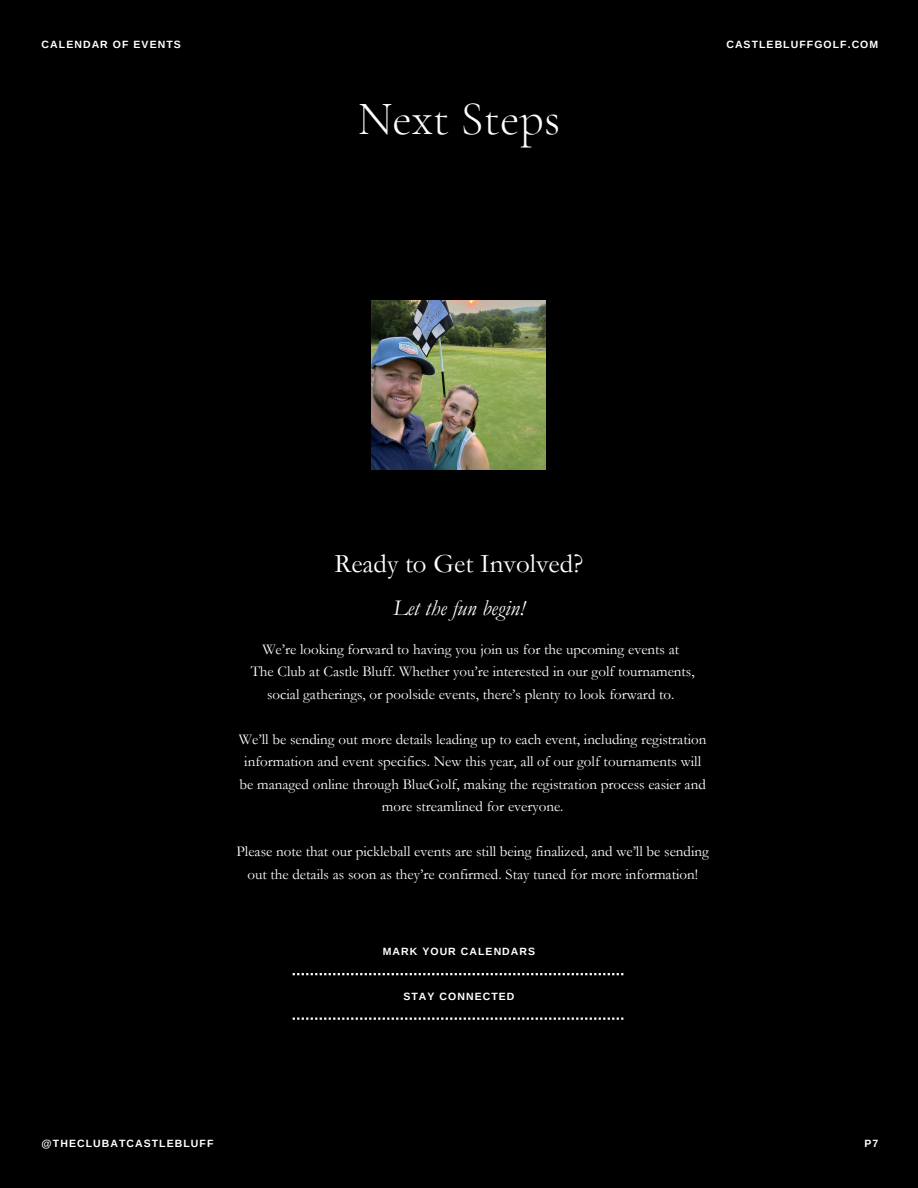
<style>
.page{position:relative;width:918px;height:1188px;background:#000}
.page>*{position:absolute;margin:0;border:0;box-sizing:border-box;transform-origin:0 0}
.t1{font:300 48px "Cormorant Garamond";color:#fff}
.t2{font:27px "Garamond";color:#fff}
.t3{font:italic 22.5px "Garamond";color:#fff}
.t4{font:15px/22.5px "Garamond";color:#fff;text-align:center}
.t5{font:700 10.5px "Arimo";letter-spacing:.1em;color:#fff}
</style>
<div class="page">
<svg style="left:293px;top:973px;width:330px;height:2px"></svg>
<svg style="left:293px;top:1018px;width:330px;height:2px"></svg>
<img style="left:372px;top:300px;width:174px;height:169px">
<p class="t5" style="left:42px;top:38px;width:141px">CALENDAR OF EVENTS</p>
<p class="t5" style="left:726px;top:38px;width:153px">CASTLEBLUFFGOLF.COM</p>
<p class="t1" style="left:358px;top:90px;width:204px">Next Steps</p>
<p class="t2" style="left:335px;top:549px;width:250px">Ready to Get Involved?</p>
<h1 class="t3" style="left:393px;top:596px;width:133px">Let the fun begin!</h1>
<h2 class="t4" style="left:251px;top:638px;width:445px">We’re looking forward to having you join us for the upcoming events at<br>The Club at Castle Bluff. Whether you’re interested in our golf tournaments, social gatherings, or poolside events, there’s plenty to look forward to.</h2>
<h3 class="t4" style="left:239px;top:728px;width:469px">We’ll be sending out more details leading up to each event, including registration information and event specifics. New this year, all of our golf tournaments will be managed online through BlueGolf, making the registration process easier and more streamlined for everyone.</h3>
<h4 class="t4" style="left:237px;top:841px;width:474px">Please note that our pickleball events are still being finalized, and we’ll be sending out the details as soon as they’re confirmed. Stay tuned for more information!</h4>
<p class="t5" style="left:42px;top:1138px;width:173px">@THECLUBATCASTLEBLUFF</p>
<h4 class="t5" style="left:383px;top:945px;width:154px">MARK YOUR CALENDARS</h4>
<h4 class="t5" style="left:403px;top:991px;width:113px">STAY CONNECTED</h4>
<p class="t5" style="left:864px;top:1138px;width:15px">P7</p>
</div>
